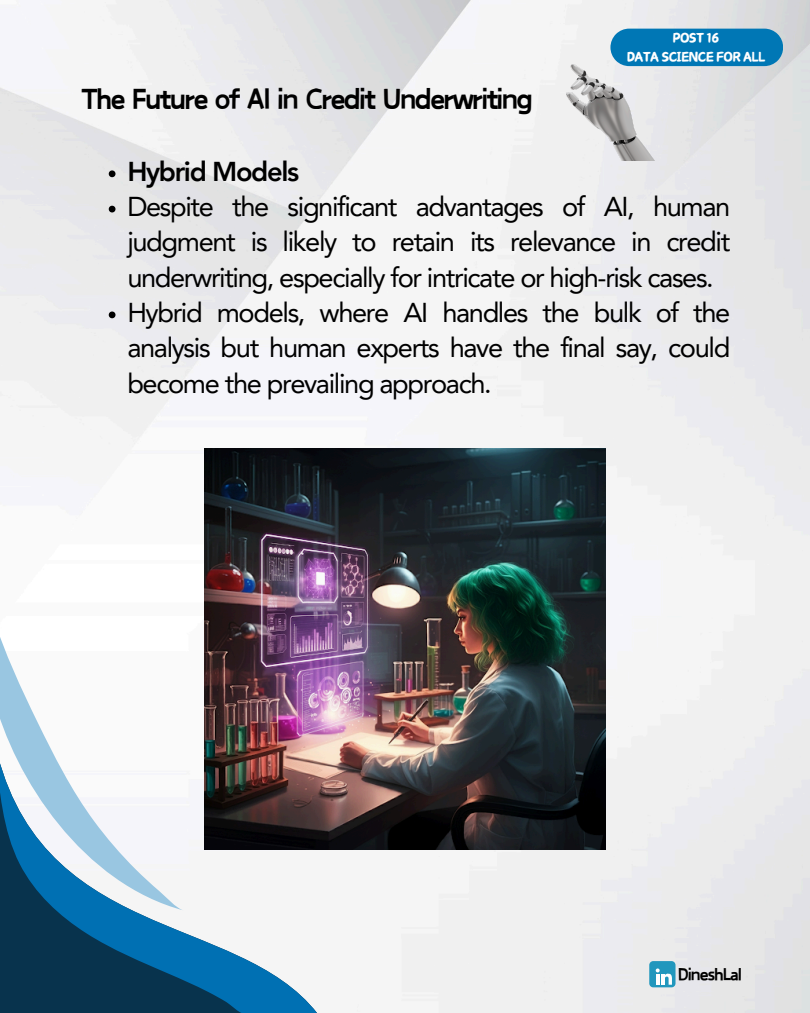
<style>
.page{position:relative;width:810px;height:1013px;background:#fff}
.page>*{position:absolute;margin:0;border:0;box-sizing:border-box;transform-origin:0 0}
.t1{font:900 32.3px "Canva Funny";letter-spacing:-.05em;color:#000}
.t2{font:27.3px/35.2px "Avenir LT Pro";letter-spacing:-.05em;color:#000;text-align:justify}
.t3{font:800 27.3px "Avenir LT Pro";letter-spacing:-.05em;color:#000}
.t4{font:900 19.3px "Canva Funny";letter-spacing:-.05em;color:#000}
.t5{font:14.8px "Canva Champion";letter-spacing:-.05em;color:#fff}
</style>
<div class="page">
<img style="left:0;top:0;width:810px;height:1012px">
<div style="left:649px;top:961px;width:27px;height:26px;background:#2197bd;border-radius:4px"></div>
<svg style="left:656px;top:968px;width:16px;height:16px"></svg>
<div style="left:610px;top:29px;width:173px;height:37px;background:#0077b5"></div>
<svg style="left:0;top:736px;width:317px;height:276px"></svg>
<svg style="left:0;top:617px;width:184px;height:293px"></svg>
<img style="left:205px;top:448px;width:400px;height:401px">
<svg style="left:109px;top:170px;width:7px;height:7px"></svg>
<svg style="left:109px;top:206px;width:7px;height:6px"></svg>
<svg style="left:109px;top:311px;width:7px;height:7px"></svg>
<img style="left:567px;top:65px;width:87px;height:96px">
<p class="t1" style="left:81px;top:85px;width:454px">The Future of AI in Credit Underwriting</p>
<p class="t5" style="left:673px;top:30px;width:48px">POST 16</p>
<p class="t5" style="left:627px;top:48px;width:140px">DATA SCIENCE FOR ALL</p>
<p class="t3" style="left:127px;top:160px;width:173px">Hybrid Models</p>
<p class="t2" style="left:127px;top:192px;width:605px">Despite the significant advantages of AI, human judgment is likely to retain its relevance in credit underwriting, especially for intricate or high-risk cases.</p>
<h1 class="t2" style="left:127px;top:297px;width:605px">Hybrid models, where AI handles the bulk of the analysis but human experts have the final say, could become the prevailing approach.</h1>
<p class="t4" style="left:678px;top:965px;width:66px">DineshLal</p>
</div>
